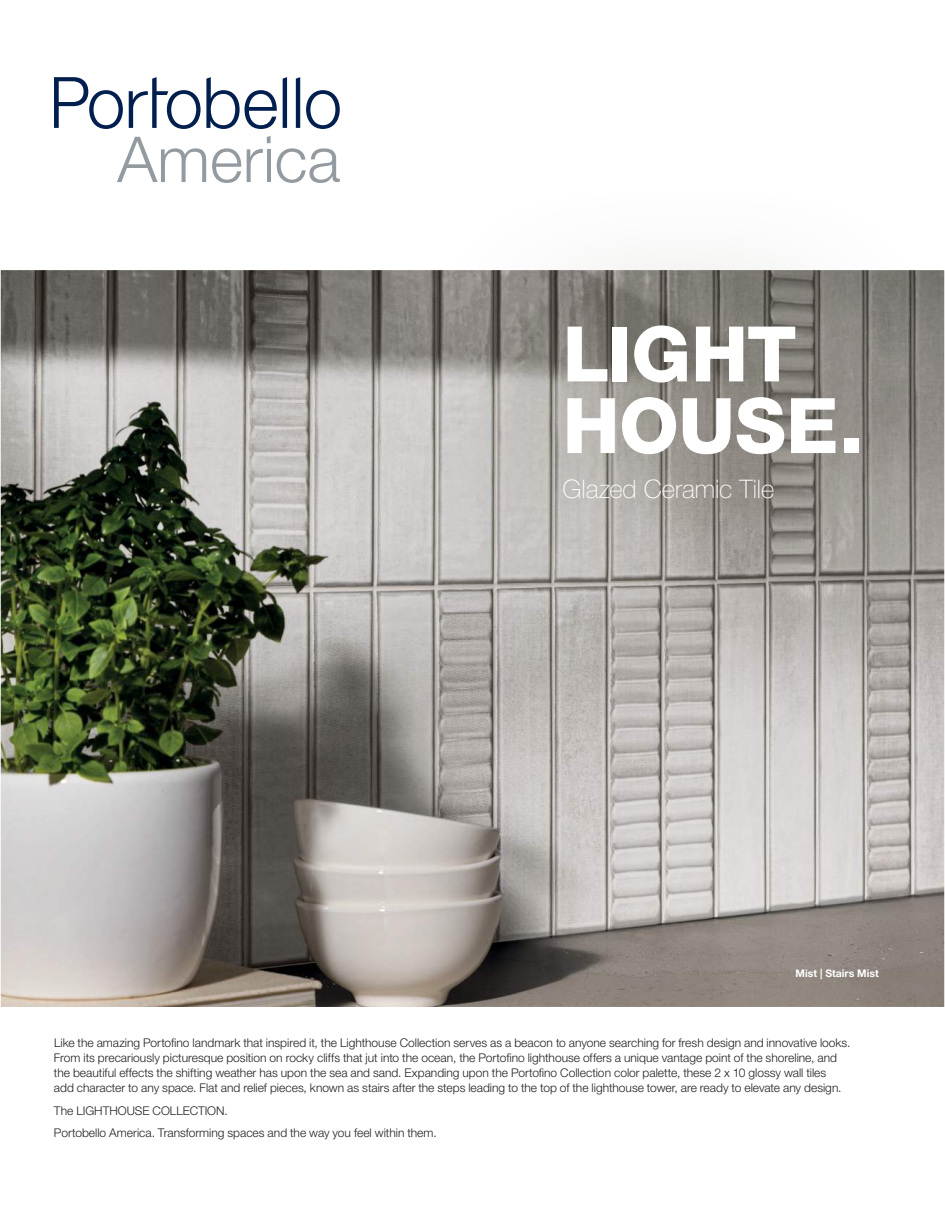
<style>
.page{position:relative;width:945px;height:1215px;background:#fff}
.page>*{position:absolute;margin:0;border:0;box-sizing:border-box;transform-origin:0 0}
.t1{font:800 76.8px/71.7px "Helvetica Neue LT Std";letter-spacing:-.005em;color:#fff}
.t2{font:100 25.65px "Helvetica Neue LT Std";letter-spacing:-.005em;color:#fff}
.t3{font:300 12px/15px "Helvetica Neue LT Std";color:#221f1f}
.t4{font:700 10.5px "Helvetica Neue LT Std";color:#fff}
</style>
<div class="page">
<img style="left:3px;top:272px;width:939px;height:733px">
<div style="left:418px;top:178px;width:527px;height:469px;background:#797766;opacity:.3"></div>
<svg style="left:267px;top:136px;width:4px;height:7px"></svg>
<svg style="left:54px;top:77px;width:69px;height:52px"></svg>
<svg style="left:306px;top:90px;width:34px;height:39px"></svg>
<svg style="left:283px;top:77px;width:4px;height:51px"></svg>
<svg style="left:296px;top:77px;width:4px;height:51px"></svg>
<svg style="left:129px;top:77px;width:148px;height:52px"></svg>
<svg style="left:277px;top:148px;width:63px;height:35px"></svg>
<hr style="left:267px;top:149px;width:4px;height:33px;background:#939ba1">
<svg style="left:247px;top:149px;width:16px;height:33px"></svg>
<svg style="left:212px;top:148px;width:29px;height:35px"></svg>
<svg style="left:117px;top:137px;width:89px;height:45px"></svg>
<h1 class="t1" style="left:563px;top:319px;width:302px">LIGHT<br>HOUSE.</h1>
<h2 class="t2" style="left:563px;top:479px;width:213px">Glazed Ceramic Tile</h2>
<p class="t4" style="left:796px;top:969px;width:85px">Mist | Stairs Mist</p>
<p class="t3" style="left:54px;top:1036px;width:798px">Like the amazing Portofino landmark that inspired it, the Lighthouse Collection serves as a beacon to anyone searching for fresh design and innovative looks.<br>From its precariously picturesque position on rocky cliffs that jut into the ocean, the Portofino lighthouse offers a unique vantage point of the shoreline, and the beautiful effects the shifting weather has upon the sea and sand. Expanding upon the Portofino Collection color palette, these 2 x 10 glossy wall tiles<br>add character to any space. Flat and relief pieces, known as stairs after the steps leading to the top of the lighthouse tower, are ready to elevate any design.</p>
<p class="t3" style="left:54px;top:1100px;width:384px;line-height:22.5px">The LIGHTHOUSE COLLECTION.<br>Portobello America. Transforming spaces and the way you feel within them.</p>
</div>
